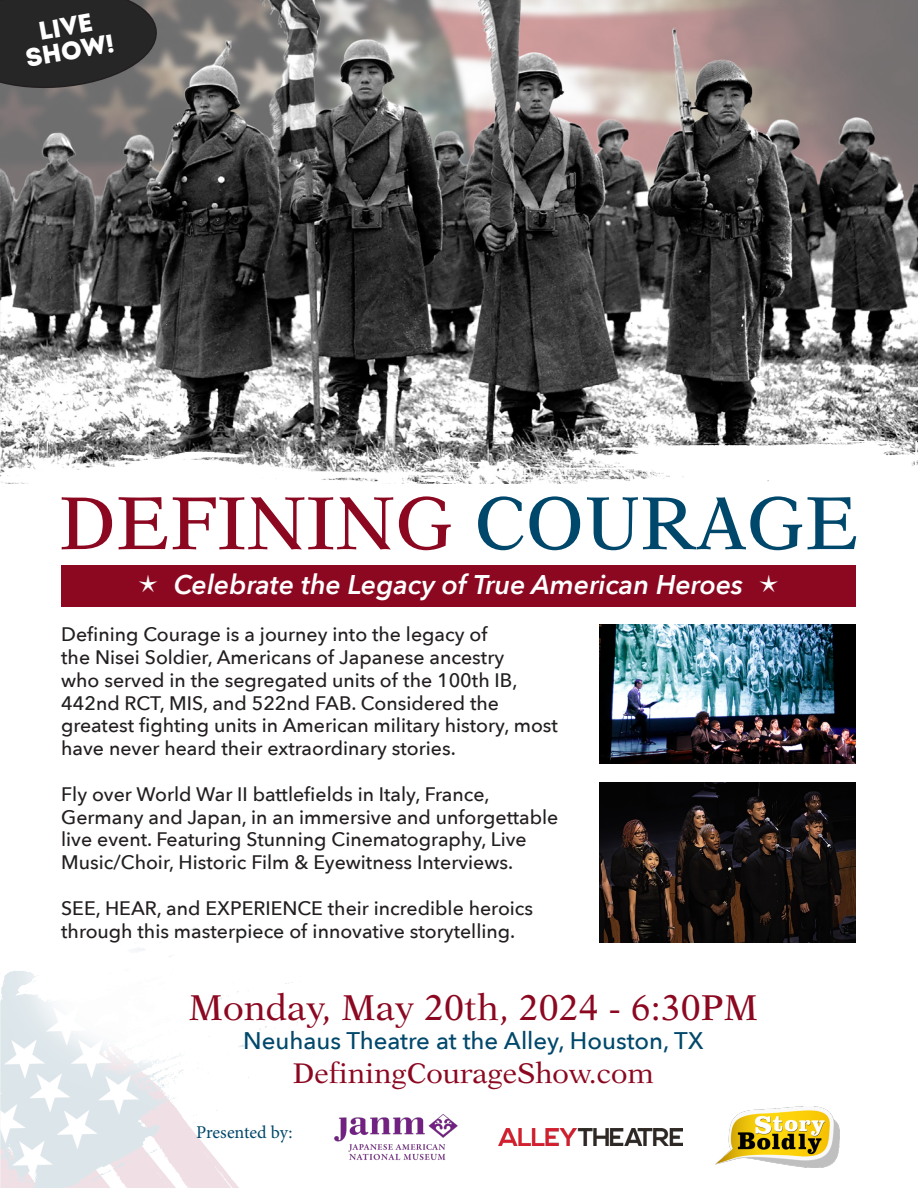
<style>
.page{position:relative;width:918px;height:1188px;background:#fff}
.page>*{position:absolute;margin:0;border:0;box-sizing:border-box;transform-origin:0 0}
.t1{font:75px "New Aster";color:#8c0821}
.t2{font:36px "New Aster";color:#8c0821}
.t3{font:28.5px "New Aster";color:#8c0821}
.t4{font:italic 600 27px "Avenir Next";color:#fff}
.t5{font:25.5px "Intro Demo Black CAPS";color:#fff}
.t6{font:500 24px "Avenir Next";color:#00486b}
.t7{font:500 19.5px/22.8px "Avenir Next";color:#231f20}
.t8{font:18px "Minion Pro";letter-spacing:-.005em;color:#00486b}
.s1{color:#00486b}
</style>
<div class="page">
<img style="left:0;top:915px;width:716px;height:273px">
<img style="left:0;top:0;width:918px;height:442px">
<img style="left:0;top:442px;width:918px;height:42px">
<div style="left:61px;top:565px;width:795px;height:42px;background:#8c0821"></div>
<img style="left:716px;top:1106px;width:124px;height:62px">
<img style="left:332px;top:1112px;width:127px;height:50px">
<img style="left:599px;top:782px;width:257px;height:161px">
<img style="left:599px;top:624px;width:257px;height:140px">
<img style="left:498px;top:1128px;width:184px;height:18px">
<svg style="left:0;top:0;width:158px;height:91px;background:#333232"></svg>
<p class="t5" style="left:36px;top:15px;width:56px;rotate:-10deg">Live</p>
<p class="t5" style="left:23px;top:42px;width:90px;rotate:-10deg">Show!</p>
<p class="t1" style="left:59px;top:479px;width:802px">DEFINING <span class="s1">COURAGE</span></p>
<p class="t4" style="left:174px;top:561px;width:571px">Celebrate the Legacy of True American Heroes</p>
<p class="t7" style="left:61px;top:622px;width:498px">Defining Courage is a journey into the legacy of<br>the Nisei Soldier, Americans of Japanese ancestry<br>who served in the segregated units of the 100th IB, 442nd RCT, MIS, and 522nd FAB. Considered the greatest fighting units in American military history, most have never heard their extraordinary stories.</p>
<p class="t7" style="left:61px;top:782px;width:499px">Fly over World War II battlefields in Italy, France, Germany and Japan, in an immersive and unforgettable live event. Featuring Stunning Cinematography, Live Music/Choir, Historic Film &amp; Eyewitness Interviews.</p>
<p class="t7" style="left:61px;top:896px;width:474px">SEE, HEAR, and EXPERIENCE their incredible heroics through this masterpiece of innovative storytelling.</p>
<p class="t2" style="left:189px;top:986px;width:571px">Monday, May 20th, 2024 - 6:30PM</p>
<p class="t6" style="left:243px;top:1020px;width:462px">Neuhaus Theatre at the Alley, Houston, TX</p>
<p class="t3" style="left:293px;top:1056px;width:363px">DefiningCourageShow.com</p>
<p class="t8" style="left:196px;top:1120px;width:98px">Presented by:</p>
</div>
